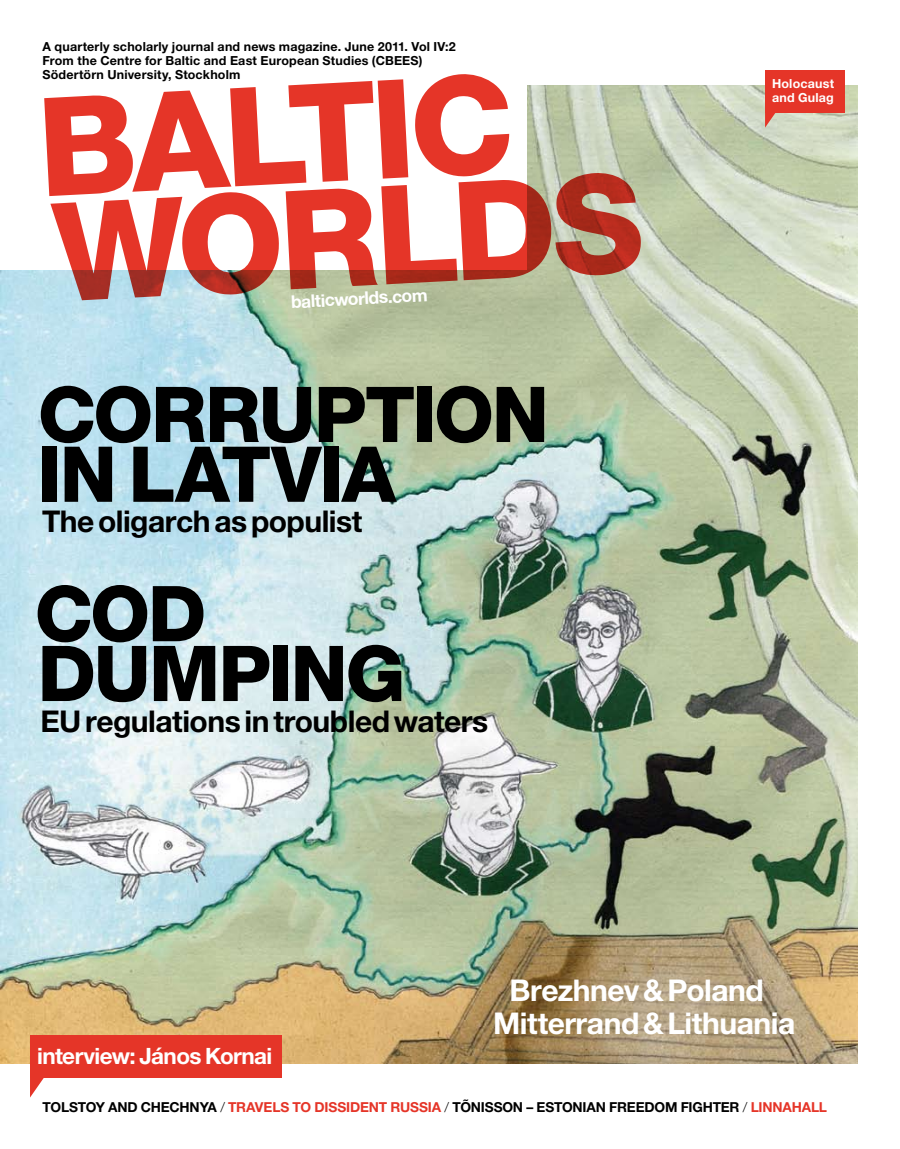
<style>
.page{position:relative;width:900px;height:1149px;background:#fff}
.page>*{position:absolute;margin:0;border:0;box-sizing:border-box;transform-origin:0 0}
.t1{font:800 137.25px/105.6px "Helvetica Neue LT Pro";color:#e53528}
.t2{font:800 77.12px/59.8px "Helvetica Neue LT Pro";letter-spacing:-.03em;color:#000}
.t3{font:700 30px "Helvetica Neue LT Std";letter-spacing:-.015em;color:#000}
.t4{font:700 30px/33.1px "Helvetica Neue LT Std";letter-spacing:-.015em;color:#fff;text-align:center}
.t5{font:700 22.5px "Helvetica Neue LT Pro";letter-spacing:-.025em;color:#fff}
.t6{font:700 17.5px "Helvetica Neue LT Pro";color:#fff}
.t7{font:700 13.75px "Helvetica Neue LT Pro";letter-spacing:-.015em;color:#000}
.t8{font:700 12.5px/13.8px "Helvetica Neue LT Pro";letter-spacing:.015em;color:#000}
.t9{font:700 12.5px/13.8px "Helvetica Neue LT Pro";letter-spacing:.015em;color:#fff}
.s1{font-weight:300}
.s2{color:#e53528}
</style>
<div class="page">
<img style="left:0;top:85px;width:857px;height:978px">
<div style="left:0;top:43px;width:526px;height:226px;background:#fff"></div>
<svg style="left:151px;top:288px;width:278px;height:50px;background:#b6cdba"></svg>
<svg style="left:30px;top:1076px;width:14px;height:21px"></svg>
<div style="left:30px;top:1034px;width:252px;height:42px;background:#e53528"></div>
<div style="left:765px;top:70px;width:80px;height:42px;background:#e53528"></div>
<svg style="left:765px;top:112px;width:14px;height:16px"></svg>
<svg style="left:429px;top:979px;width:401px;height:85px;background:#a89169"></svg>
<p class="t8" style="left:43px;top:40px;width:415px">A quarterly scholarly journal and news magazine. June 2011. Vol IV:2<br>From the Centre for Baltic and East European Studies (CBEES)<br>Södertörn University, Stockholm</p>
<h1 class="t1" style="left:35px;top:95px;width:602px;rotate:-3deg">BALTIC<br>WORLDS</h1>
<h3 class="t6" style="left:291px;top:291px;width:138px;rotate:-3deg">balticworlds.com</h3>
<h2 class="t2" style="left:38px;top:384px;width:513px">CORRUPTION<br>IN LATVIA</h2>
<h3 class="t3" style="left:42px;top:503px;width:322px">The oligarch as populist</h3>
<h2 class="t2" style="left:34px;top:583px;width:373px">COD<br>DUMPING</h2>
<h3 class="t3" style="left:40px;top:702px;width:449px">EU regulations in troubled waters</h3>
<p class="t9" style="left:772px;top:77px;width:63px">Holocaust and Gulag</p>
<h3 class="t5" style="left:37px;top:1041px;width:237px">interview: János Kornai</h3>
<h3 class="t4" style="left:493px;top:972px;width:304px">Brezhnev &amp; Poland<br>Mitterrand &amp; Lithuania</h3>
<p class="t7" style="left:43px;top:1098px;width:786px">TOLSTOY AND CHECHNYA <span class="s1">/</span> <span class="s2">TRAVELS TO DISSIDENT RUSSIA</span> <span class="s1">/</span> TÕNISSON – ESTONIAN FREEDOM FIGHTER <span class="s1">/</span> <span class="s2">LINNAHALL</span></p>
</div>
